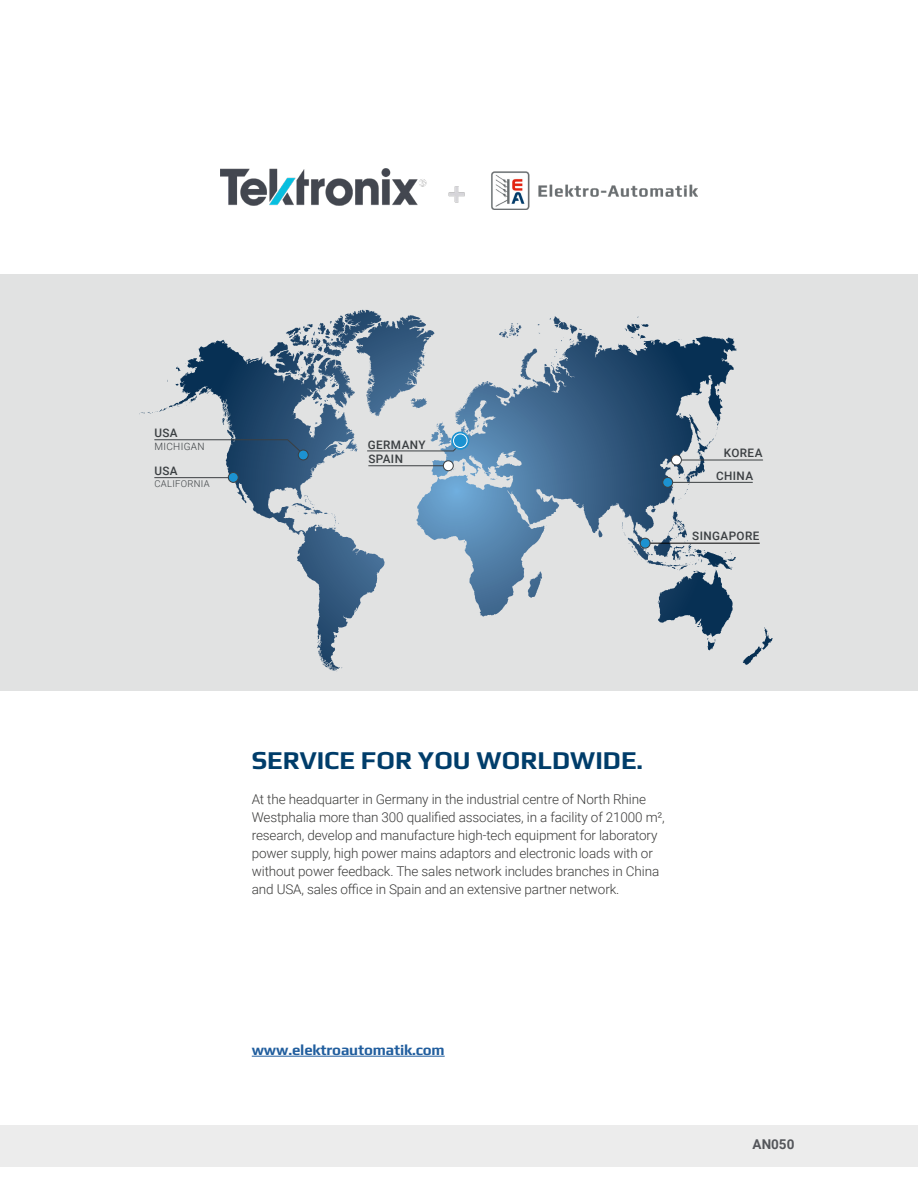
<style>
.page{position:relative;width:918px;height:1188px;background:#fff}
.page>*{position:absolute;margin:0;border:0;box-sizing:border-box;transform-origin:0 0}
.t1{font:700 25.5px "Play";color:#003d6a}
.t2{font:700 15px "Play";letter-spacing:-.01em;color:#215e9e}
.t3{font:300 13.5px/18px "Roboto";letter-spacing:-.01em;color:#3c3c3b}
.t4{font:700 13.5px "Roboto";color:#54565b}
.t5{font:500 11.7px "Roboto";letter-spacing:.035em;color:#3b3f42}
.t6{font:300 10.05px "Roboto";letter-spacing:.035em;color:#3b3f42}
.t7{font:300 9.45px "Roboto";letter-spacing:.035em;color:#3b3f42}
</style>
<div class="page">
<div style="left:0;top:1125px;width:918px;height:41px;background:#ececec"></div>
<svg style="left:0;top:274px;width:918px;height:417px;background:#bfc8cf"></svg>
<svg style="left:345px;top:310px;width:21px;height:19px"></svg>
<hr style="left:155px;top:477px;width:78px;height:1px;background:#3b3f42">
<div style="left:228px;top:472px;width:10px;height:10px;background:#1c92d1;border-radius:50%"></div>
<div style="left:228px;top:472px;width:11px;height:11px;border:1px solid #3b3f42;border-radius:50%"></div>
<svg style="left:154px;top:439px;width:147px;height:13px;background:#7f91a1"></svg>
<div style="left:298px;top:450px;width:10px;height:10px;background:#1c92d1;border-radius:50%"></div>
<div style="left:298px;top:450px;width:11px;height:10px;border:1px solid #3b3f42;border-radius:50%"></div>
<hr style="left:668px;top:482px;width:84px;height:1px;background:#3b3f42">
<hr style="left:678px;top:460px;width:85px;height:1px;background:#3b3f42">
<hr style="left:645px;top:543px;width:114px;height:1px;background:#000">
<div style="left:663px;top:477px;width:10px;height:10px;background:#1c92d1;border-radius:50%"></div>
<div style="left:662px;top:477px;width:11px;height:11px;border:1px solid #3b3f42;border-radius:50%"></div>
<div style="left:640px;top:538px;width:10px;height:10px;background:#1c92d1;border-radius:50%"></div>
<div style="left:640px;top:538px;width:10px;height:10px;border:1px solid #3b3f42;border-radius:50%"></div>
<div style="left:671px;top:455px;width:10px;height:10px;background:#fff;border-radius:50%"></div>
<div style="left:671px;top:455px;width:11px;height:10px;border:1px solid #3b3f42;border-radius:50%"></div>
<hr style="left:369px;top:465px;width:78px;height:1px;background:#3b3f42">
<svg style="left:367px;top:441px;width:96px;height:11px"></svg>
<svg style="left:451px;top:432px;width:18px;height:18px"></svg>
<div style="left:455px;top:436px;width:10px;height:10px;background:#1c92d1;border-radius:50%"></div>
<div style="left:454px;top:435px;width:12px;height:12px;border:2px solid #1c92d1;border-radius:50%"></div>
<div style="left:453px;top:434px;width:14px;height:14px;border:1px solid #fff;border-radius:50%"></div>
<div style="left:443px;top:461px;width:10px;height:10px;background:#fff;border-radius:50%"></div>
<div style="left:443px;top:460px;width:11px;height:11px;border:1px solid #3b3f42;border-radius:50%"></div>
<img style="left:221px;top:168px;width:476px;height:42px">
<hr style="left:252px;top:1056px;width:193px;height:1px;background:#215e9e">
<p class="t5" style="left:154px;top:424px;width:25px">USA</p>
<p class="t6" style="left:154px;top:439px;width:52px">MICHIGAN</p>
<p class="t5" style="left:154px;top:462px;width:25px">USA</p>
<p class="t7" style="left:154px;top:477px;width:57px">CALIFORNIA</p>
<p class="t5" style="left:368px;top:436px;width:59px">GERMANY</p>
<p class="t5" style="left:368px;top:451px;width:36px">SPAIN</p>
<p class="t5" style="left:724px;top:445px;width:40px">KOREA</p>
<p class="t5" style="left:716px;top:467px;width:39px">CHINA</p>
<p class="t5" style="left:692px;top:528px;width:69px">SINGAPORE</p>
<p class="t1" style="left:252px;top:742px;width:393px">SERVICE FOR YOU WORLDWIDE.</p>
<p class="t3" style="left:252px;top:790px;width:415px">At the headquarter in Germany in the industrial centre of North Rhine Westphalia more than 300 qualified associates, in a facility of 21000 m², research, develop and manufacture high-tech equipment for laboratory power supply, high power mains adaptors and electronic loads with or without power feedback. The sales network includes branches in China and USA, sales office in Spain and an extensive partner network.</p>
<p class="t2" style="left:252px;top:1039px;width:194px">www.elektroautomatik.com</p>
<p class="t4" style="left:753px;top:1135px;width:43px">AN050</p>
</div>
